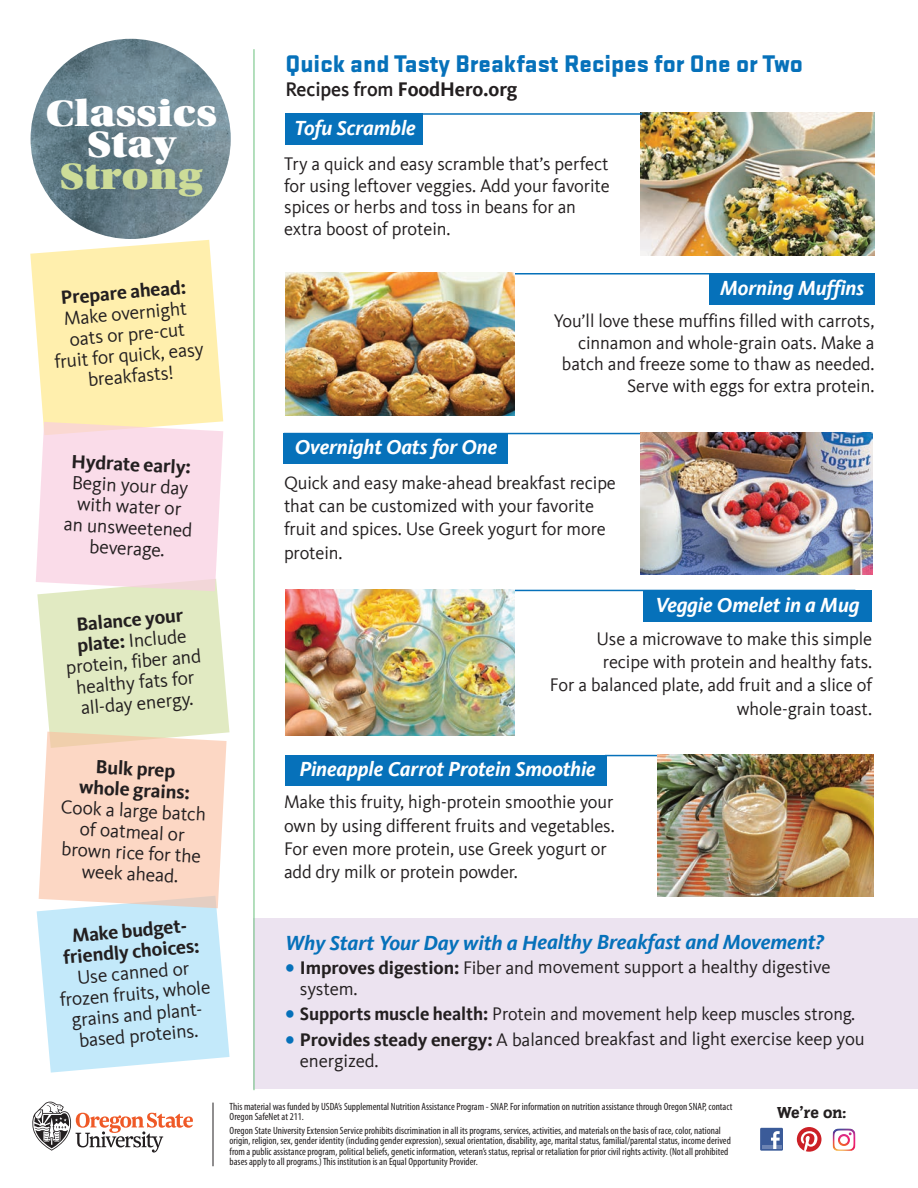
<style>
.page{position:relative;width:918px;height:1188px;background:#fff}
.page>*{position:absolute;margin:0;border:0;box-sizing:border-box;transform-origin:0 0}
.t1{font:38.85px "Utopia Std Black Headline";letter-spacing:.01em;color:#fff;scale:1.12 1}
.t2{font:38.85px "Utopia Std Black Headline";letter-spacing:.01em;color:#cddc98;scale:1.12 1}
.t3{font:900 25.05px "Stratum 2";color:#0671ba}
.t4{font:italic 700 21px "Kievit Offc";letter-spacing:-.005em;color:#fff}
.t5{font:italic 700 21px "Kievit Offc";letter-spacing:-.005em;color:#0671ba}
.t6{font:700 20.25px "Kievit Offc";letter-spacing:-.005em;color:#231f20}
.t7{font:19.5px/21px "Kievit Offc";color:#231f20;text-align:center}
.t8{font:700 19.5px/21.1px "Kievit Offc";color:#231f20}
.t9{font:18.75px/23.2px "Kievit Offc";letter-spacing:-.005em;color:#231f20}
.t10{font:900 16.5px "Congress LT Std";color:#231f20}
.t11{font:condensed 10.5px/10.5px "Myriad Pro";color:#231f20}
.s1{font-weight:500}
.s2{font-weight:400}
.s3{font-weight:700}
.s4{font-weight:700;font-style:italic;font-size:21px;color:#0671ba}
</style>
<div class="page">
<hr style="left:432px;top:273px;width:442px;height:2px;background:#0671ba">
<hr style="left:284px;top:433px;width:370px;height:1px;background:#0671ba">
<div style="left:253px;top:918px;width:665px;height:171px;background:#ece3f0"></div>
<hr style="left:605px;top:755px;width:66px;height:1px;background:#0671ba">
<hr style="left:496px;top:590px;width:359px;height:1px;background:#0671ba">
<img style="left:31px;top:39px;width:200px;height:200px;border-radius:50%">
<div style="left:760px;top:1128px;width:23px;height:23px;background:#3b5b99"></div>
<hr style="left:762px;top:1146px;width:19px;height:3px;background:#6d84b3">
<svg style="left:771px;top:1131px;width:9px;height:18px"></svg>
<svg style="left:797px;top:1127px;width:24px;height:25px"></svg>
<img style="left:833px;top:1128px;width:22px;height:23px;border-radius:4px">
<hr style="left:213px;top:1103px;width:1px;height:63px;background:#231f20">
<svg style="left:32px;top:1101px;width:161px;height:52px"></svg>
<hr style="left:254px;top:49px;width:1px;height:1041px;background:#67c07b">
<svg style="left:30px;top:240px;width:200px;height:833px;background:#eee7d6"></svg>
<img style="left:285px;top:273px;width:229px;height:142px">
<img style="left:285px;top:590px;width:229px;height:146px">
<img style="left:641px;top:113px;width:233px;height:142px">
<img style="left:641px;top:433px;width:231px;height:142px">
<img style="left:657px;top:755px;width:216px;height:141px">
<div style="left:285px;top:113px;width:138px;height:32px;background:#0671ba"></div>
<div style="left:709px;top:273px;width:165px;height:32px;background:#0671ba"></div>
<div style="left:643px;top:590px;width:229px;height:31px;background:#0671ba"></div>
<div style="left:284px;top:434px;width:224px;height:30px;background:#0671ba"></div>
<div style="left:286px;top:755px;width:321px;height:30px;background:#0671ba"></div>
<hr style="left:301px;top:113px;width:341px;height:2px;background:#0671ba">
<p class="t1" style="left:46px;top:90px;width:154px">Classics</p>
<p class="t1" style="left:88px;top:121px;width:79px">Stay</p>
<p class="t2" style="left:61px;top:153px;width:128px">Strong</p>
<p class="t8" style="left:60px;top:287px;width:127px;rotate:-5deg">Prepare ahead:</p>
<p class="t7" style="left:63px;top:308px;width:125px;rotate:-5deg">Make overnight</p>
<p class="t7" style="left:69px;top:329px;width:117px;rotate:-5deg">oats or pre-cut</p>
<p class="t7" style="left:54px;top:351px;width:151px;rotate:-5deg">fruit for quick, easy breakfasts!</p>
<p class="t3" style="left:285px;top:48px;width:519px">Quick and Tasty Breakfast Recipes for One or Two</p>
<p class="t6" style="left:285px;top:77px;width:234px"><span class="s1">Recipes from</span> FoodHero.org</p>
<p class="t4" style="left:295px;top:115px;width:123px">Tofu Scramble</p>
<p class="t9" style="left:284px;top:153px;width:327px;line-height:21.8px">Try a quick and easy scramble that’s perfect for using leftover veggies. Add your favorite spices or herbs and toss in beans for an extra boost of protein.</p>
<p class="t4" style="left:720px;top:275px;width:145px">Morning Muffins</p>
<p class="t9" style="left:554px;top:310px;width:322px;line-height:21.8px;text-align:right">You’ll love these muffins filled with carrots, cinnamon and whole-grain oats. Make a batch and freeze some to thaw as needed.<br>Serve with eggs for extra protein.</p>
<p class="t8" style="left:72px;top:451px;width:121px;rotate:3deg">Hydrate early:</p>
<p class="t7" style="left:73px;top:472px;width:118px;rotate:3deg">Begin your day</p>
<p class="t7" style="left:78px;top:493px;width:106px;rotate:3deg">with water or</p>
<p class="t7" style="left:64px;top:513px;width:130px;rotate:3deg">an unsweetened beverage.</p>
<p class="t8" style="left:74px;top:614px;width:111px;rotate:-5deg">Balance your plate: <span class="s2">Include</span></p>
<p class="t7" style="left:65px;top:657px;width:137px;rotate:-5deg">protein, fiber and healthy fats for</p>
<p class="t7" style="left:80px;top:698px;width:114px;rotate:-5deg">all-day energy.</p>
<p class="t8" style="left:96px;top:756px;width:81px;rotate:3deg">Bulk prep</p>
<p class="t7" style="left:63px;top:775px;width:147px;rotate:3deg"><span class="s3">whole grains:<br></span>Cook a large batch of oatmeal or brown rice for the week ahead.</p>
<p class="t8" style="left:61px;top:926px;width:138px;text-align:center;rotate:-5deg">Make budget&shy;friendly choices:</p>
<p class="t7" style="left:57px;top:969px;width:153px;rotate:-5deg">Use canned or frozen fruits, whole grains and plant&shy;based proteins.</p>
<p class="t4" style="left:295px;top:434px;width:204px">Overnight Oats for One</p>
<p class="t9" style="left:284px;top:471px;width:333px">Quick and easy make-ahead breakfast recipe that can be customized with your favorite fruit and spices. Use Greek yogurt for more protein.</p>
<p class="t4" style="left:656px;top:592px;width:205px">Veggie Omelet in a Mug</p>
<p class="t9" style="left:597px;top:627px;width:277px">Use a microwave to make this simple</p>
<p class="t9" style="left:603px;top:650px;width:271px">recipe with protein and healthy fats.</p>
<p class="t9" style="left:550px;top:674px;width:324px;text-align:right">For a balanced plate, add fruit and a slice of whole-grain toast.</p>
<p class="t4" style="left:299px;top:756px;width:298px">Pineapple Carrot Protein Smoothie</p>
<p class="t9" style="left:284px;top:791px;width:332px">Make this fruity, high-protein smoothie your own by using different fruits and vegetables.<br>For even more protein, use Greek yogurt or add dry milk or protein powder.</p>
<p class="t5" style="left:285px;top:930px;width:540px">Why Start Your Day with a Healthy Breakfast and Movement?</p>
<p class="t9" style="left:285px;top:956px;width:547px"><span class="s4">•</span> <span class="s3">Improves digestion:</span> Fiber and movement support a healthy digestive</p>
<p class="t9" style="left:300px;top:977px;width:59px">system.</p>
<p class="t9" style="left:285px;top:1002px;width:571px"><span class="s4">•</span> <span class="s3">Supports muscle health:</span> Protein and movement help keep muscles strong.</p>
<p class="t9" style="left:285px;top:1028px;width:581px"><span class="s4">•</span> <span class="s3">Provides steady energy:</span> A balanced breakfast and light exercise keep you</p>
<p class="t9" style="left:300px;top:1049px;width:80px">energized.</p>
<p class="t11" style="left:230px;top:1102px;width:504px">This material was funded by USDA’s Supplemental Nutrition Assistance Program - SNAP. For information on nutrition assistance through Oregon SNAP, contact<br>Oregon SafeNet at 211.</p>
<p class="t11" style="left:230px;top:1126px;width:493px">Oregon State University Extension Service prohibits discrimination in all its programs, services, activities, and materials on the basis of race, color, national</p>
<p class="t11" style="left:230px;top:1136px;width:503px">origin, religion, sex, gender identity (including gender expression), sexual orientation, disability, age, marital status, familial/parental status, income derived from a public assistance program, political beliefs, genetic information, veteran’s status, reprisal or retaliation for prior civil rights activity. (Not all prohibited bases apply to all programs.) This institution is an Equal Opportunity Provider.</p>
<p class="t10" style="left:777px;top:1102px;width:71px">We’re on:</p>
</div>
